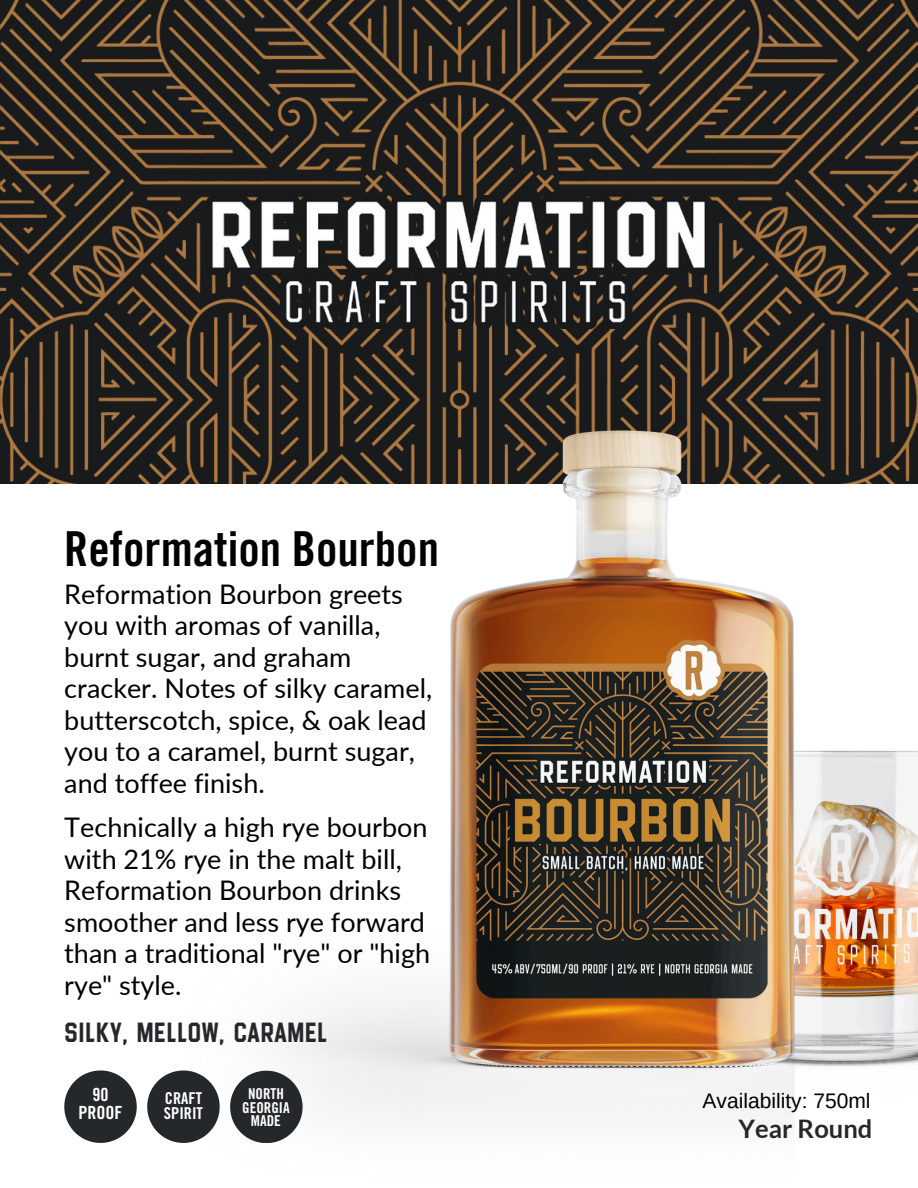
<style>
.page{position:relative;width:918px;height:1188px;background:#fff}
.page>*{position:absolute;margin:0;border:0;box-sizing:border-box;transform-origin:0 0}
.t1{font:48.3px "Trade Gothic LT Std Bd Cn 20";color:#000}
.t2{font:500 27.75px "Evanston Tavern 1846";color:#25282a}
.t3{font:27px/31.5px "Lato";color:#000}
.t4{font:700 25.5px "Lato";color:#25282a}
.t5{font:21px "Arimo";color:#000}
.t6{font:18.15px/18px "Trade Gothic LT Std Bd Cn 20";color:#fff;text-align:center}
.t7{font:16.35px/14.7px "Trade Gothic LT Std Bd Cn 20";color:#fff}
.t8{font:15px "Trade Gothic LT Std Bd Cn 20";color:#fff}
</style>
<div class="page">
<img style="left:794px;top:750px;width:124px;height:358px">
<img style="left:0;top:0;width:918px;height:484px">
<img style="left:153px;top:273px;width:641px;height:843px">
<svg style="left:64px;top:1071px;width:72px;height:72px"></svg>
<svg style="left:147px;top:1071px;width:72px;height:72px"></svg>
<svg style="left:230px;top:1071px;width:72px;height:72px"></svg>
<img style="left:206px;top:196px;width:505px;height:133px">
<p class="t1" style="left:64px;top:531px;width:376px">Reformation Bourbon</p>
<p class="t3" style="left:64px;top:577px;width:369px">Reformation Bourbon greets you with aromas of vanilla, burnt sugar, and graham cracker. Notes of silky caramel, butterscotch, spice, &amp; oak lead you to a caramel, burnt sugar, and toffee finish.</p>
<p class="t3" style="left:64px;top:811px;width:367px">Technically a high rye bourbon with 21% rye in the malt bill,<br>Reformation Bourbon drinks smoother and less rye forward than a traditional "rye" or "high rye" style.</p>
<h4 class="t2" style="left:64px;top:1022px;width:265px">SILKY, MELLOW, CARAMEL</h4>
<p class="t6" style="left:78px;top:1088px;width:46px">90<br>PROOF</p>
<p class="t8" style="left:248px;top:1089px;width:37px">NORTH</p>
<p class="t7" style="left:164px;top:1093px;width:41px">CRAFT<br>SPIRIT</p>
<h1 class="t5" style="left:703px;top:1089px;width:169px">Availability: 750ml</h1>
<h4 class="t4" style="left:739px;top:1113px;width:135px">Year Round</h4>
<p class="t8" style="left:242px;top:1102px;width:49px">GEORGIA</p>
<p class="t8" style="left:251px;top:1116px;width:31px">MADE</p>
</div>
